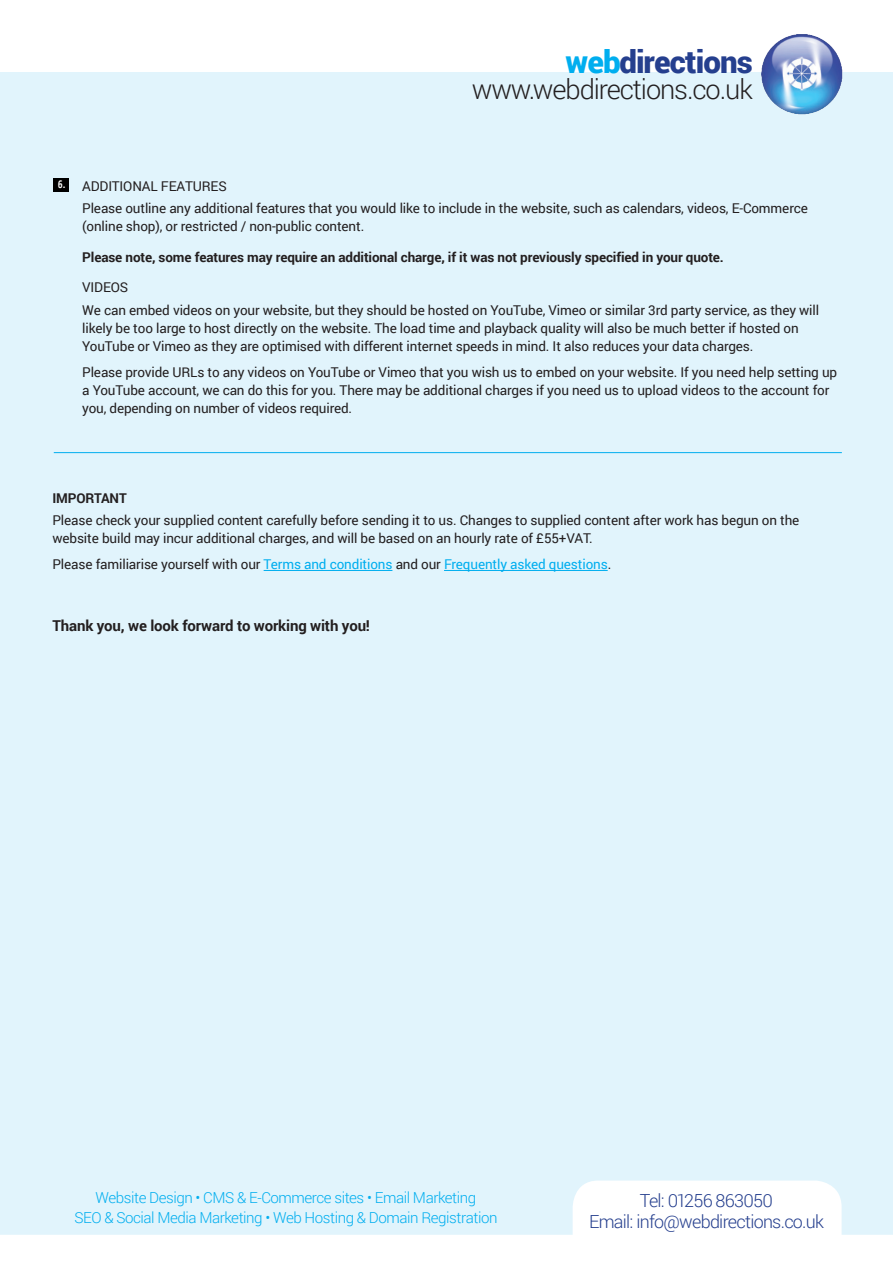
<style>
.page{position:relative;width:893px;height:1263px;background:#fff}
.page>*{position:absolute;margin:0;border:0;box-sizing:border-box;transform-origin:0 0}
.t1{font:900 31.35px "Roboto";letter-spacing:-.03em;color:#253f8e}
.t2{font:300 27.3px "Roboto";letter-spacing:-.04em;color:#231f20}
.t3{font:300 18px/21px "Roboto";letter-spacing:-.04em;color:#253f8e;text-align:center}
.t4{font:300 15.15px/19.8px "Roboto";letter-spacing:-.03em;color:#00aeef;text-align:center}
.t5{font:700 15px "Roboto";letter-spacing:-.01em;color:#231f20}
.t6{font:13.5px/18px "Roboto";letter-spacing:-.01em;color:#231f20}
.t7{font:700 13.5px "Roboto";letter-spacing:-.01em;color:#231f20}
.t8{font:13.5px "Roboto";letter-spacing:-.01em;color:#00aeef}
.t9{font:700 10.95px "Yanone Kaffeesatz";color:#fff}
.s1{color:#00aeef}
.s2{color:#231f20}
</style>
<div class="page">
<div style="left:0;top:73px;width:893px;height:1071px;background:#e1f4fc"></div>
<img style="left:758px;top:34px;width:88px;height:81px">
<svg style="left:0;top:1144px;width:893px;height:91px;fill:#e1f4fc"></svg>
<div style="left:53px;top:179px;width:16px;height:13px;background:#000"></div>
<hr style="left:54px;top:452px;width:788px;height:1px;background:#00aeef">
<hr style="left:264px;top:570px;width:128px;height:1px;background:#00aeef">
<hr style="left:444px;top:570px;width:164px;height:1px;background:#00aeef">
<h1 class="t1" style="left:566px;top:40px;width:189px"><span class="s1">web</span>directions</h1>
<h2 class="t2" style="left:472px;top:70px;width:283px">www.webdirections.co.uk</h2>
<p class="t9" style="left:58px;top:177px;width:8px">6.</p>
<p class="t6" style="left:82px;top:176px;width:146px">ADDITIONAL FEATURES</p>
<p class="t6" style="left:82px;top:199px;width:727px">Please outline any additional features that you would like to include in the website, such as calendars, videos, E-Commerce (online shop), or restricted / non-public content.</p>
<p class="t7" style="left:82px;top:247px;width:643px">Please note, some features may require an additional charge, if it was not previously specified in your quote.</p>
<p class="t6" style="left:82px;top:278px;width:48px">VIDEOS</p>
<p class="t6" style="left:82px;top:300px;width:738px">We can embed videos on your website, but they should be hosted on YouTube, Vimeo or similar 3rd party service, as they will likely be too large to host directly on the website. The load time and playback quality will also be much better if hosted on<br>YouTube or Vimeo as they are optimised with different internet speeds in mind. It also reduces your data charges.</p>
<p class="t6" style="left:82px;top:363px;width:757px">Please provide URLs to any videos on YouTube or Vimeo that you wish us to embed on your website. If you need help setting up a YouTube account, we can do this for you. There may be additional charges if you need us to upload videos to the account for you, depending on number of videos required.</p>
<p class="t7" style="left:52px;top:488px;width:76px">IMPORTANT</p>
<p class="t6" style="left:52px;top:511px;width:748px">Please check your supplied content carefully before sending it to us. Changes to supplied content after work has begun on the website build may incur additional charges, and will be based on an hourly rate of £55+VAT.</p>
<p class="t8" style="left:52px;top:555px;width:560px"><span class="s2">Please familiarise yourself with our</span> Terms and conditions <span class="s2">and our</span> Frequently asked questions<span class="s2">.</span></p>
<p class="t5" style="left:52px;top:615px;width:319px">Thank you, we look forward to working with you!</p>
<p class="t4" style="left:74px;top:1187px;width:424px">Website Design • CMS &amp; E-Commerce sites • Email Marketing<br>SEO &amp; Social Media Marketing • Web Hosting &amp; Domain Registration</p>
<h3 class="t3" style="left:589px;top:1190px;width:236px">Tel: 01256 863050<br>Email: info@webdirections.co.uk</h3>
</div>
